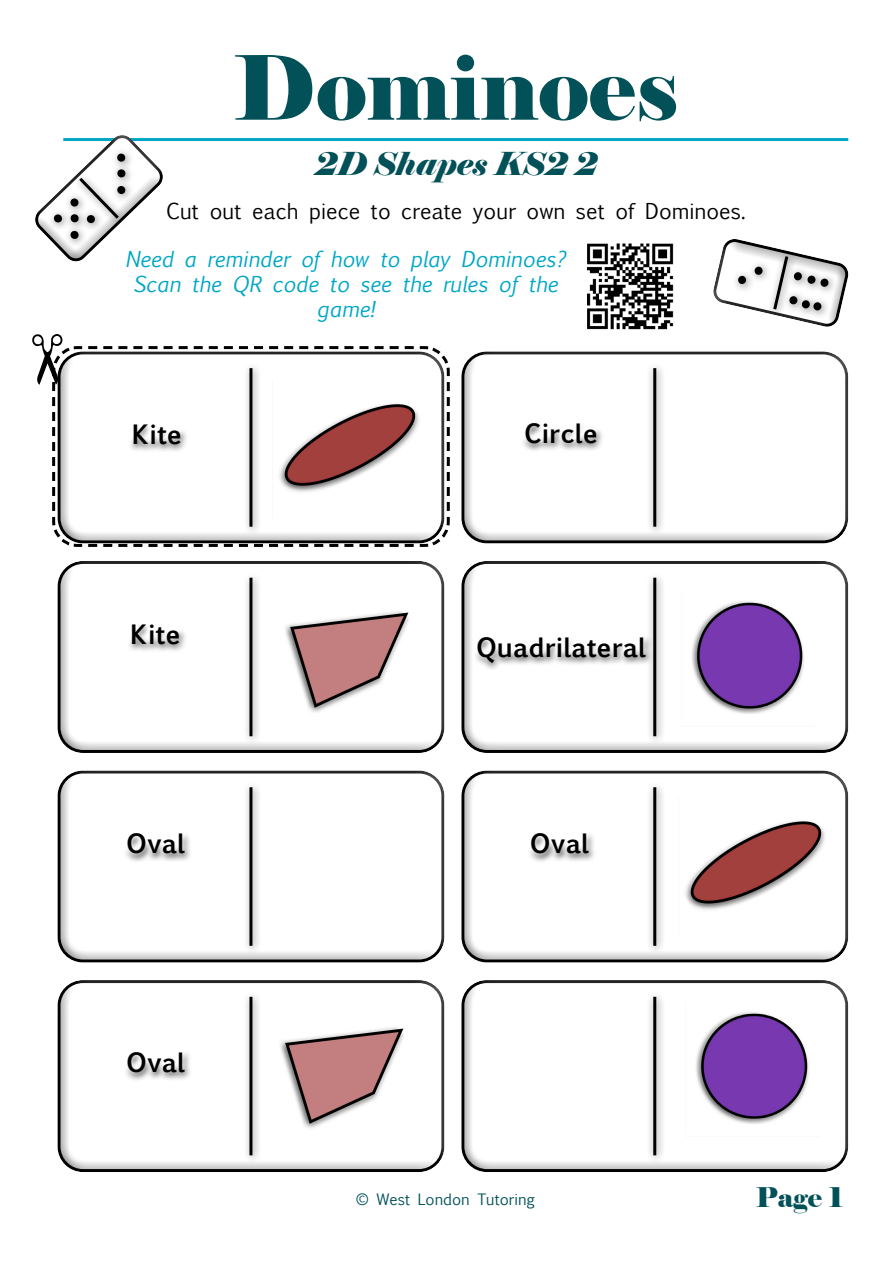
<style>
.page{position:relative;width:893px;height:1263px;background:#fff}
.page>*{position:absolute;margin:0;border:0;box-sizing:border-box;transform-origin:0 0}
.t1{font:88.5px "Elephant";color:#035158}
.t2{font:italic 31.5px "Elephant";color:#035158}
.t3{font:27px "Elephant";color:#035158}
.t4{font:700 25.5px "Euphemia UCAS";color:#000}
.Body_1{font:italic 21px/25.2px "Euphemia UCAS";color:#00a7c4;text-align:center}
.Body_1-2{font:21px "Euphemia UCAS";color:#000}
.t5{font:15px "Euphemia UCAS";color:#00515a}
</style>
<div class="page">
<svg style="left:52px;top:346px;width:398px;height:201px"></svg>
<div style="left:460px;top:351px;width:386px;height:194px;background:#000;opacity:.37"></div>
<div style="left:57px;top:769px;width:385px;height:195px;background:#000;opacity:.37"></div>
<div style="left:460px;top:769px;width:386px;height:195px;background:#000;opacity:.37"></div>
<div style="left:57px;top:561px;width:385px;height:195px;background:#000;opacity:.37"></div>
<div style="left:57px;top:979px;width:385px;height:195px;background:#000;opacity:.37"></div>
<div style="left:460px;top:561px;width:386px;height:195px;background:#000;opacity:.37"></div>
<div style="left:460px;top:979px;width:386px;height:195px;background:#000;opacity:.37"></div>
<div style="left:243px;top:362px;width:19px;height:174px;background:#000;opacity:.51"></div>
<hr style="left:249px;top:368px;width:3px;height:159px;background:#000">
<div style="left:646px;top:362px;width:20px;height:174px;background:#000;opacity:.51"></div>
<hr style="left:653px;top:368px;width:3px;height:159px;background:#000">
<div style="left:243px;top:781px;width:19px;height:174px;background:#000;opacity:.51"></div>
<hr style="left:249px;top:787px;width:3px;height:159px;background:#000">
<div style="left:646px;top:781px;width:20px;height:174px;background:#000;opacity:.51"></div>
<hr style="left:653px;top:787px;width:3px;height:159px;background:#000">
<div style="left:243px;top:571px;width:19px;height:174px;background:#000;opacity:.51"></div>
<hr style="left:249px;top:578px;width:3px;height:158px;background:#000">
<div style="left:243px;top:990px;width:19px;height:174px;background:#000;opacity:.51"></div>
<hr style="left:249px;top:997px;width:3px;height:158px;background:#000">
<div style="left:646px;top:571px;width:20px;height:174px;background:#000;opacity:.51"></div>
<hr style="left:653px;top:578px;width:3px;height:158px;background:#000">
<div style="left:646px;top:990px;width:20px;height:174px;background:#000;opacity:.51"></div>
<hr style="left:653px;top:997px;width:3px;height:158px;background:#000">
<hr style="left:63px;top:138px;width:785px;height:3px;background:#00a7c4">
<svg style="left:32px;top:334px;width:41px;height:180px"></svg>
<svg style="left:35px;top:135px;width:128px;height:127px"></svg>
<svg style="left:713px;top:239px;width:136px;height:88px"></svg>
<img style="left:587px;top:243px;width:87px;height:87px">
<img style="left:272px;top:380px;width:150px;height:138px">
<img style="left:678px;top:798px;width:150px;height:137px">
<div style="left:124px;top:415px;width:62px;height:33px;background:#fff"></div>
<div style="left:127px;top:423px;width:63px;height:32px;background:#000;opacity:.56"></div>
<div style="left:123px;top:615px;width:61px;height:32px;background:#fff"></div>
<div style="left:126px;top:622px;width:63px;height:32px;background:#000;opacity:.56"></div>
<div style="left:516px;top:414px;width:85px;height:31px;background:#fff"></div>
<div style="left:520px;top:420px;width:86px;height:34px;background:#000;opacity:.56"></div>
<div style="left:468px;top:627px;width:182px;height:33px;background:#fff"></div>
<div style="left:472px;top:634px;width:182px;height:38px;background:#000;opacity:.56"></div>
<div style="left:118px;top:824px;width:71px;height:32px;background:#fff"></div>
<div style="left:122px;top:830px;width:71px;height:34px;background:#000;opacity:.56"></div>
<div style="left:118px;top:1043px;width:71px;height:31px;background:#fff"></div>
<div style="left:122px;top:1049px;width:71px;height:34px;background:#000;opacity:.56"></div>
<div style="left:522px;top:824px;width:70px;height:32px;background:#fff"></div>
<div style="left:526px;top:830px;width:71px;height:34px;background:#000;opacity:.56"></div>
<img style="left:276px;top:593px;width:150px;height:134px">
<img style="left:270px;top:1009px;width:150px;height:134px">
<img style="left:681px;top:591px;width:135px;height:135px">
<img style="left:686px;top:1001px;width:134px;height:136px">
<p class="t1" style="left:233px;top:33px;width:447px">Dominoes</p>
<p class="t2" style="left:315px;top:144px;width:284px">2D Shapes KS2 2</p>
<p class="Body_1-2" style="left:166px;top:196px;width:581px">Cut out each piece to create your own set of Dominoes.</p>
<p class="Body_1" style="left:125px;top:246px;width:442px">Need a reminder of how to play Dominoes?<br>Scan the QR code to see the rules of the game!</p>
<p class="t4" style="left:132px;top:415px;width:52px">Kite</p>
<p class="t4" style="left:131px;top:615px;width:52px">Kite</p>
<p class="t4" style="left:126px;top:824px;width:60px">Oval</p>
<p class="t4" style="left:524px;top:414px;width:75px">Circle</p>
<p class="t4" style="left:476px;top:628px;width:171px">Quadrilateral</p>
<p class="t4" style="left:530px;top:824px;width:60px">Oval</p>
<p class="t4" style="left:126px;top:1043px;width:60px">Oval</p>
<p class="t5" style="left:356px;top:1189px;width:180px">© West London Tutoring</p>
<p class="t3" style="left:756px;top:1180px;width:89px">Page 1</p>
</div>
